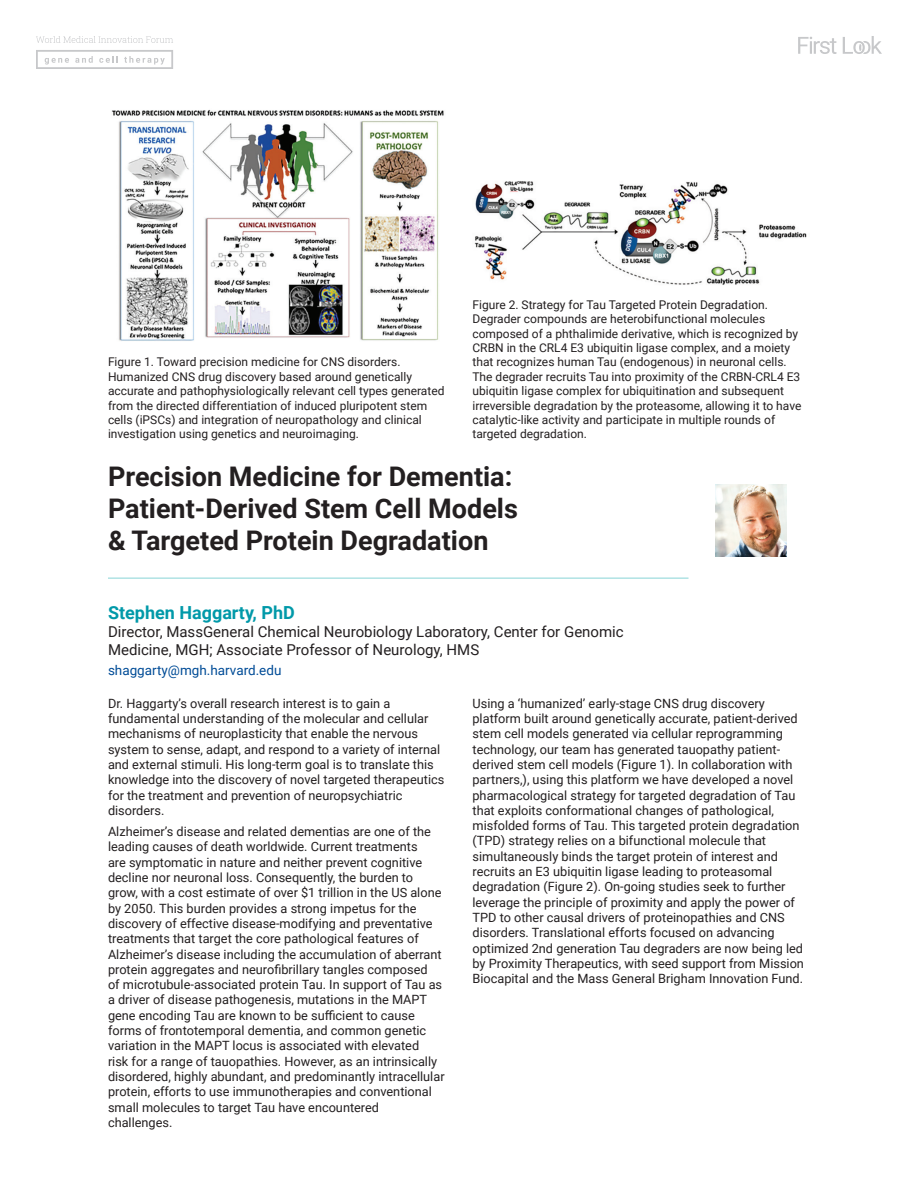
<style>
.page{position:relative;width:918px;height:1188px;background:#fff}
.page>*{position:absolute;margin:0;border:0;box-sizing:border-box;transform-origin:0 0}
.t1{font:700 27px/32.4px "Roboto";color:#231f20}
.t2{font:700 18px "Roboto";color:#0099a9}
.t3{font:15px/18px "Roboto";color:#231f20}
.t4{font:13.5px "Roboto";color:#004c97}
.t5{font:12.75px/15.3px "Roboto";color:#231f20}
.t6{font:12px/14.4px "Roboto";color:#231f20}
</style>
<div class="page">
<svg style="left:798px;top:37px;width:38px;height:17px"></svg>
<svg style="left:843px;top:36px;width:39px;height:18px"></svg>
<svg style="left:36px;top:50px;width:137px;height:19px"></svg>
<svg style="left:36px;top:36px;width:137px;height:7px"></svg>
<img style="left:716px;top:485px;width:71px;height:71px">
<hr style="left:108px;top:577px;width:580px;height:2px;background:#afe3e4">
<img style="left:474px;top:181px;width:333px;height:104px">
<img style="left:112px;top:110px;width:332px;height:231px">
<p class="t6" style="left:108px;top:354px;width:338px">Figure 1. Toward precision medicine for CNS disorders.<br>Humanized CNS drug discovery based around genetically accurate and pathophysiologically relevant cell types generated from the directed differentiation of induced pluripotent stem cells (iPSCs) and integration of neuropathology and clinical investigation using genetics and neuroimaging.</p>
<p class="t6" style="left:472px;top:297px;width:330px">Figure 2. Strategy for Tau Targeted Protein Degradation.<br>Degrader compounds are heterobifunctional molecules composed of a phthalimide derivative, which is recognized by CRBN in the CRL4 E3 ubiquitin ligase complex, and a moiety that recognizes human Tau (endogenous) in neuronal cells.<br>The degrader recruits Tau into proximity of the CRBN-CRL4 E3 ubiquitin ligase complex for ubiquitination and subsequent irreversible degradation by the proteasome, allowing it to have catalytic-like activity and participate in multiple rounds of targeted degradation.</p>
<h1 class="t1" style="left:108px;top:459px;width:411px">Precision Medicine for Dementia:<br>Patient-Derived Stem Cell Models &amp; Targeted Protein Degradation</h1>
<h2 class="t2" style="left:108px;top:600px;width:188px">Stephen Haggarty, PhD</h2>
<p class="t3" style="left:108px;top:623px;width:517px">Director, MassGeneral Chemical Neurobiology Laboratory, Center for Genomic<br>Medicine, MGH; Associate Professor of Neurology, HMS</p>
<p class="t4" style="left:108px;top:660px;width:175px">shaggarty@mgh.harvard.edu</p>
<p class="t5" style="left:472px;top:695px;width:333px">Using a ‘humanized’ early-stage CNS drug discovery platform built around genetically accurate, patient-derived stem cell models generated via cellular reprogramming technology, our team has generated tauopathy patient&shy;derived stem cell models (Figure 1). In collaboration with partners,), using this platform we have developed a novel pharmacological strategy for targeted degradation of Tau that exploits conformational changes of pathological, misfolded forms of Tau. This targeted protein degradation (TPD) strategy relies on a bifunctional molecule that simultaneously binds the target protein of interest and recruits an E3 ubiquitin ligase leading to proteasomal degradation (Figure 2). On-going studies seek to further leverage the principle of proximity and apply the power of TPD to other causal drivers of proteinopathies and CNS disorders. Translational efforts focused on advancing optimized 2nd generation Tau degraders are now being led by Proximity Therapeutics, with seed support from Mission Biocapital and the Mass General Brigham Innovation Fund.</p>
<p class="t5" style="left:108px;top:695px;width:338px">Dr. Haggarty’s overall research interest is to gain a fundamental understanding of the molecular and cellular mechanisms of neuroplasticity that enable the nervous system to sense, adapt, and respond to a variety of internal and external stimuli. His long-term goal is to translate this knowledge into the discovery of novel targeted therapeutics for the treatment and prevention of neuropsychiatric disorders.</p>
<p class="t5" style="left:108px;top:823px;width:338px">Alzheimer’s disease and related dementias are one of the leading causes of death worldwide. Current treatments<br>are symptomatic in nature and neither prevent cognitive decline nor neuronal loss. Consequently, the burden to grow, with a cost estimate of over $1 trillion in the US alone by 2050. This burden provides a strong impetus for the discovery of effective disease-modifying and preventative treatments that target the core pathological features of Alzheimer’s disease including the accumulation of aberrant protein aggregates and neurofibrillary tangles composed<br>of microtubule-associated protein Tau. In support of Tau as a driver of disease pathogenesis, mutations in the MAPT gene encoding Tau are known to be sufficient to cause forms of frontotemporal dementia, and common genetic variation in the MAPT locus is associated with elevated<br>risk for a range of tauopathies. However, as an intrinsically disordered, highly abundant, and predominantly intracellular protein, efforts to use immunotherapies and conventional small molecules to target Tau have encountered challenges.</p>
</div>
